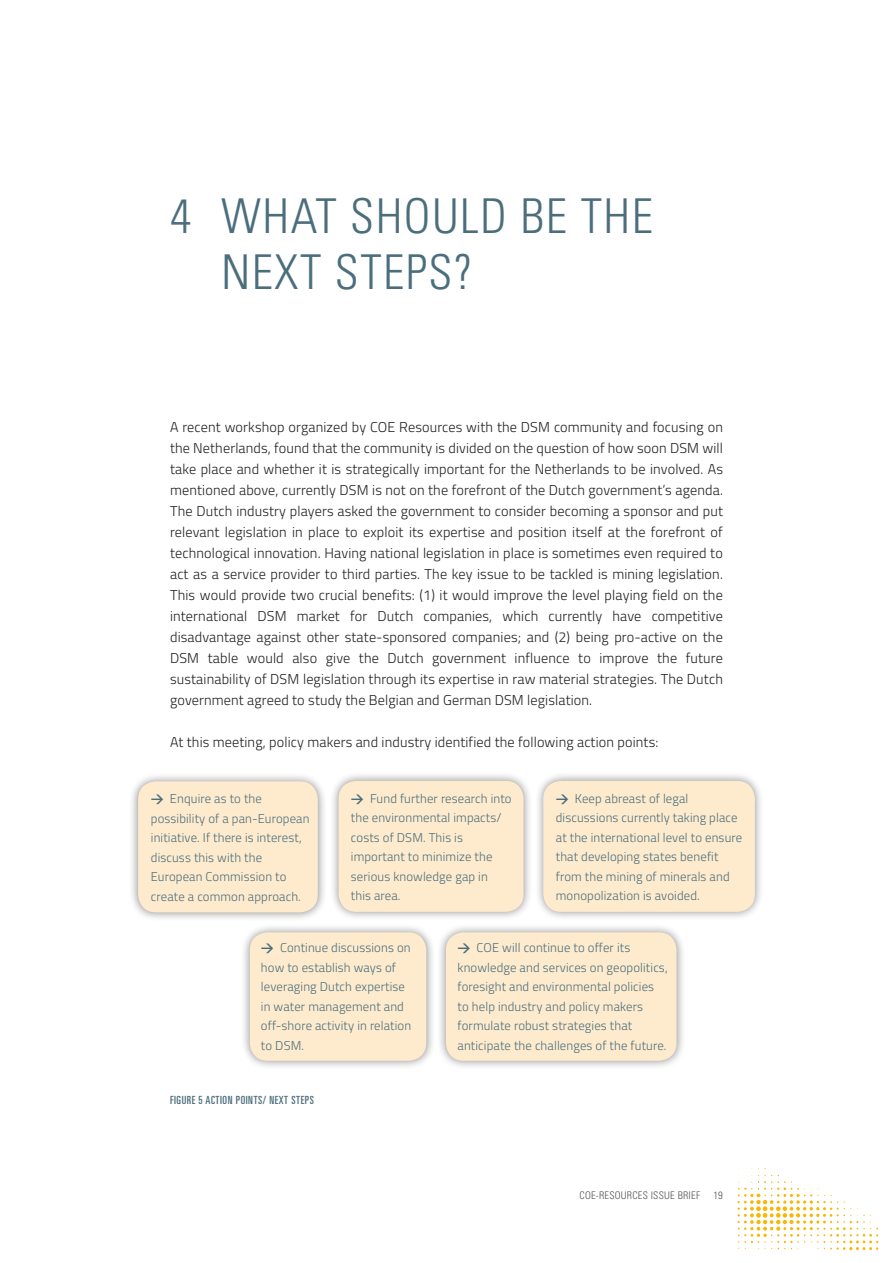
<style>
.page{position:relative;width:893px;height:1263px;background:#fff}
.page>*{position:absolute;margin:0;border:0;box-sizing:border-box;transform-origin:0 0}
.Hoofdstuk{font:300 condensed 48px/55.5px "Univers";letter-spacing:.03em;color:#4b6e7d}
.Nieuwe_broodletter{font:300 14.25px/21px "Titillium Web";letter-spacing:.01em;color:#231f20;text-align:justify}
.Kop_level_3{font:300 12.75px/19.5px "Titillium Web";letter-spacing:.01em;color:#4b6e7d}
.Bijschrift{font:ultra-condensed 11.25px "Univers";letter-spacing:.05em;color:#4b6e7d}
.t1{font:300 condensed 10.5px "Univers";letter-spacing:.02em;color:#515455}
.s1{font-family:"DIN Bold";font-weight:400}
</style>
<div class="page">
<svg style="left:737px;top:1168px;width:142px;height:83px"></svg>
<div style="left:129px;top:772px;width:198px;height:149px;background:#231f20;opacity:.5"></div>
<div style="left:138px;top:781px;width:180px;height:131px;background:#feebcd;border-radius:18px"></div>
<div style="left:241px;top:923px;width:194px;height:147px;background:#231f20;opacity:.5"></div>
<div style="left:250px;top:932px;width:176px;height:129px;background:#feebcd;border-radius:18px"></div>
<div style="left:437px;top:923px;width:249px;height:147px;background:#231f20;opacity:.5"></div>
<div style="left:446px;top:932px;width:231px;height:129px;background:#feebcd;border-radius:18px"></div>
<div style="left:330px;top:772px;width:203px;height:149px;background:#231f20;opacity:.5"></div>
<div style="left:339px;top:781px;width:185px;height:131px;background:#feebcd;border-radius:18px"></div>
<div style="left:534px;top:772px;width:230px;height:149px;background:#231f20;opacity:.5"></div>
<div style="left:543px;top:781px;width:212px;height:131px;background:#feebcd;border-radius:18px"></div>
<p class="Hoofdstuk" style="left:221px;top:188px;width:433px;text-indent:-51px">4 WHAT SHOULD BE THE<br>NEXT STEPS?</p>
<p class="Nieuwe_broodletter" style="left:170px;top:416px;width:554px">A recent workshop organized by COE Resources with the DSM community and focusing on the Netherlands, found that the community is divided on the question of how soon DSM will take place and whether it is strategically important for the Netherlands to be involved. As mentioned above, currently DSM is not on the forefront of the Dutch government’s agenda.<br>The Dutch industry players asked the government to consider becoming a sponsor and put relevant legislation in place to exploit its expertise and position itself at the forefront of technological innovation. Having national legislation in place is sometimes even required to act as a service provider to third parties. The key issue to be tackled is mining legislation.<br>This would provide two crucial benefits: (1) it would improve the level playing field on the international DSM market for Dutch companies, which currently have competitive disadvantage against other state-sponsored companies; and (2) being pro-active on the DSM table would also give the Dutch government influence to improve the future sustainability of DSM legislation through its expertise in raw material strategies. The Dutch government agreed to study the Belgian and German DSM legislation.</p>
<p class="Nieuwe_broodletter" style="left:170px;top:731px;width:490px">At this meeting, policy makers and industry identified the following action points:</p>
<p class="Kop_level_3" style="left:351px;top:788px;width:162px"><span class="s1">&gt;</span> Fund further research into the environmental impacts/ costs of DSM. This is important to minimize the serious knowledge gap in<br>this area.</p>
<p class="Kop_level_3" style="left:556px;top:788px;width:188px"><span class="s1">&gt;</span> Keep abreast of legal discussions currently taking place at the international level to ensure that developing states benefit from the mining of minerals and monopolization is avoided.</p>
<p class="Kop_level_3" style="left:151px;top:788px;width:160px"><span class="s1">&gt;</span> Enquire as to the possibility of a pan-European initiative. If there is interest, discuss this with the<br>European Commission to create a common approach.</p>
<p class="Kop_level_3" style="left:261px;top:937px;width:152px"><span class="s1">&gt;</span> Continue discussions on how to establish ways of leveraging Dutch expertise in water management and off-shore activity in relation to DSM.</p>
<p class="Kop_level_3" style="left:458px;top:937px;width:212px"><span class="s1">&gt;</span> COE will continue to offer its knowledge and services on geopolitics, foresight and environmental policies to help industry and policy makers formulate robust strategies that anticipate the challenges of the future.</p>
<p class="Bijschrift" style="left:170px;top:1094px;width:145px">FIGURE 5 ACTION POINTS/ NEXT STEPS</p>
<p class="t1" style="left:580px;top:1189px;width:122px">COE-RESOURCES ISSUE BRIEF</p>
<p class="t1" style="left:713px;top:1189px;width:11px">19</p>
</div>
